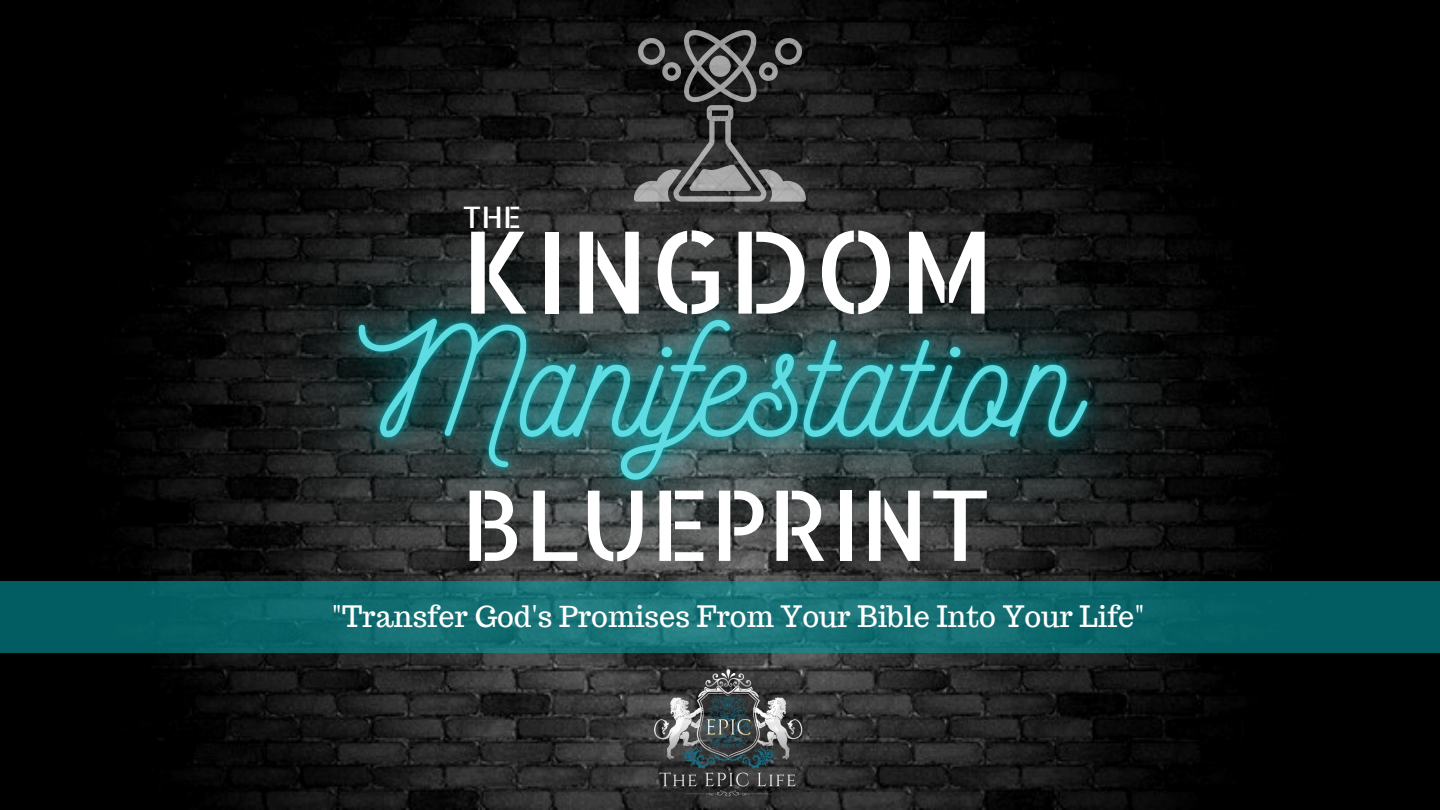
<style>
.page{position:relative;width:1440px;height:810px;background:#fff}
.page>*{position:absolute;margin:0;border:0;box-sizing:border-box;transform-origin:0 0}
.t1{font:113.8px "Allerta Stencil";color:#fff}
.t2{font:97.6px "Allerta Stencil";color:#fff}
.t3{font:29.6px "Allerta Stencil";color:#fff}
.t4{font:28.9px "Trocchi";color:#fff}
</style>
<div class="page">
<img style="left:0;top:0;width:1440px;height:810px">
<img style="left:592px;top:653px;width:271px;height:157px">
<svg style="left:0;top:581px;width:1440px;height:72px;background:#066266"></svg>
<img style="left:199px;top:126px;width:1047px;height:513px">
<img style="left:635px;top:30px;width:170px;height:172px">
<p class="t3" style="left:462px;top:198px;width:61px">THE</p>
<h1 class="t1" style="left:461px;top:196px;width:535px">KINGDOM</h1>
<h2 class="t2" style="left:460px;top:460px;width:533px">BLUEPRINT</h2>
<p class="t4" style="left:332px;top:598px;width:814px">"Transfer God's Promises From Your Bible Into Your Life"</p>
</div>
